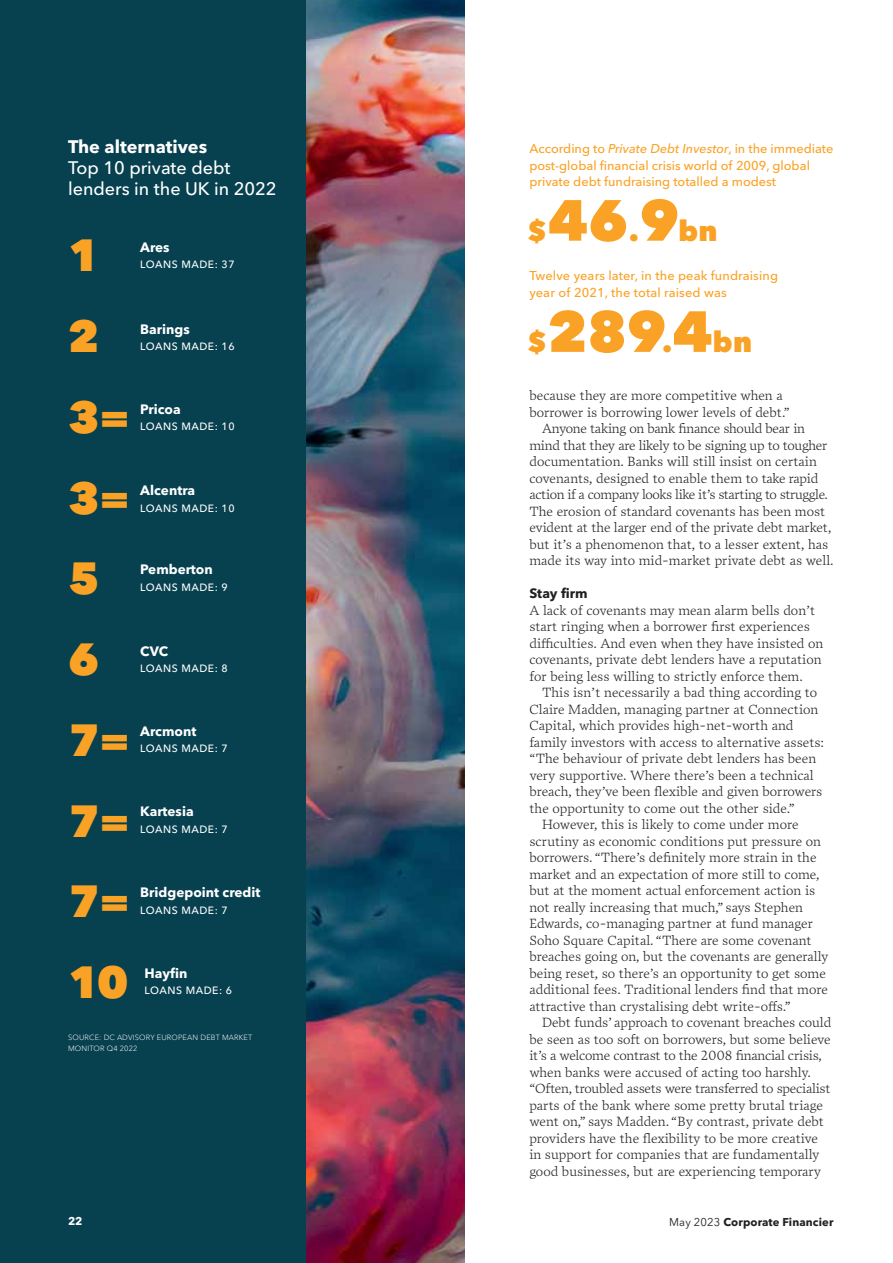
<style>
.page{position:relative;width:893px;height:1263px;background:#fff}
.page>*{position:absolute;margin:0;border:0;box-sizing:border-box;transform-origin:0 0}
.t1{font:800 44.7px "Avenir Next LT Pro";color:#faa225}
.t2{font:800 28.65px "Avenir Next LT Pro";color:#faa225}
.t3{font:500 18px/21px "Avenir Next LT Pro";color:#fff}
.t4{font:700 18px "Avenir Next LT Pro";color:#fff}
.t5{font:300 13.5px/16.5px "Prensa";color:#231f20}
.t6{font:300 13.5px "Prensa";letter-spacing:-.02em;color:#231f20}
.t7{font:700 13.5px "Avenir Next LT Pro";color:#fff}
.t8{font:300 13.5px "Prensa";letter-spacing:-.03em;color:#231f20}
.t9{font:700 13.5px "Avenir Next LT Pro";color:#231f20}
.t10{font:500 12.75px/16.5px "Avenir Next LT Pro";color:#faa225}
.t11{font:700 11.25px "Avenir Next LT Pro";letter-spacing:.01em;color:#231f20}
.t12{font:700 11.25px "Avenir Next LT Pro";color:#fff}
.t13{font:500 10.5px "Avenir Next LT Pro";letter-spacing:.05em;color:#fff}
.t14{font:300 7.5px/10.5px "Avenir Next LT Pro";letter-spacing:.02em;color:#fff}
.s1{font-style:italic}
.s2{font-size:57.3px}
.s3{font-weight:400}
</style>
<div class="page">
<div style="left:0;top:0;width:306px;height:1263px;background:#07404f"></div>
<img style="left:306px;top:0;width:159px;height:1263px">
<h3 class="t4" style="left:68px;top:138px;width:141px">The alternatives</h3>
<h3 class="t3" style="left:68px;top:159px;width:210px">Top 10 private debt lenders in the UK in 2022</h3>
<h1 class="t1" style="left:68px;top:230px;width:33px">1</h1>
<p class="t7" style="left:140px;top:241px;width:31px">Ares</p>
<p class="t13" style="left:140px;top:260px;width:96px">LOANS MADE: 37</p>
<h1 class="t1" style="left:68px;top:311px;width:33px">2</h1>
<p class="t7" style="left:140px;top:323px;width:51px">Barings</p>
<p class="t13" style="left:140px;top:342px;width:96px">LOANS MADE: 16</p>
<h1 class="t1" style="left:68px;top:391px;width:63px">3=</h1>
<p class="t7" style="left:140px;top:402px;width:42px">Pricoa</p>
<p class="t13" style="left:140px;top:422px;width:96px">LOANS MADE: 10</p>
<h1 class="t1" style="left:68px;top:472px;width:63px">3=</h1>
<p class="t7" style="left:140px;top:484px;width:56px">Alcentra</p>
<p class="t13" style="left:140px;top:504px;width:96px">LOANS MADE: 10</p>
<h1 class="t1" style="left:68px;top:553px;width:33px">5</h1>
<h1 class="t1" style="left:68px;top:634px;width:33px">6</h1>
<p class="t7" style="left:140px;top:563px;width:74px">Pemberton</p>
<p class="t13" style="left:140px;top:583px;width:89px">LOANS MADE: 9</p>
<p class="t7" style="left:140px;top:644px;width:29px">CVC</p>
<p class="t13" style="left:140px;top:664px;width:89px">LOANS MADE: 8</p>
<h1 class="t1" style="left:68px;top:714px;width:63px">7=</h1>
<p class="t7" style="left:140px;top:724px;width:58px">Arcmont</p>
<p class="t13" style="left:140px;top:744px;width:89px">LOANS MADE: 7</p>
<h1 class="t1" style="left:68px;top:795px;width:63px">7=</h1>
<p class="t7" style="left:140px;top:805px;width:55px">Kartesia</p>
<p class="t13" style="left:140px;top:825px;width:89px">LOANS MADE: 7</p>
<h1 class="t1" style="left:68px;top:876px;width:63px">7=</h1>
<p class="t7" style="left:140px;top:886px;width:122px">Bridgepoint credit</p>
<p class="t13" style="left:140px;top:905px;width:89px">LOANS MADE: 7</p>
<h1 class="t1" style="left:68px;top:957px;width:62px">10</h1>
<p class="t7" style="left:145px;top:966px;width:44px">Hayfin</p>
<p class="t13" style="left:145px;top:986px;width:89px">LOANS MADE: 6</p>
<p class="t14" style="left:68px;top:1033px;width:186px">SOURCE: DC ADVISORY EUROPEAN DEBT MARKET<br>MONITOR Q4 2022</p>
<p class="t10" style="left:529px;top:142px;width:306px">According to <span class="s1">Private Debt Investor</span>, in the immediate post-global financial crisis world of 2009, global private debt fundraising totalled a modest</p>
<h2 class="t2" style="left:527px;top:214px;width:192px">$<span class="s2">46</span>.<span class="s2">9</span>bn</h2>
<p class="t10" style="left:529px;top:268px;width:250px">Twelve years later, in the peak fundraising year of 2021, the total raised was</p>
<h2 class="t2" style="left:527px;top:325px;width:226px">$<span class="s2">289</span>.<span class="s2">4</span>bn</h2>
<p class="t5" style="left:529px;top:388px;width:255px">because they are more competitive when a</p>
<p class="t5" style="left:529px;top:405px;width:262px">borrower is borrowing lower levels of debt.”</p>
<p class="t6" style="left:542px;top:423px;width:264px">Anyone taking on bank finance should bear in</p>
<p class="t6" style="left:529px;top:440px;width:300px">mind that they are likely to be signing up to tougher</p>
<p class="t5" style="left:529px;top:454px;width:289px">documentation. Banks will still insist on certain</p>
<p class="t5" style="left:529px;top:471px;width:290px">covenants, designed to enable them to take rapid</p>
<p class="t8" style="left:529px;top:489px;width:300px">action if a company looks like it’s starting to struggle.</p>
<p class="t5" style="left:529px;top:504px;width:297px">The erosion of standard covenants has been most</p>
<p class="t5" style="left:529px;top:520px;width:304px">evident at the larger end of the private debt market,</p>
<p class="t5" style="left:529px;top:537px;width:300px">but it’s a phenomenon that, to a lesser extent, has</p>
<p class="t5" style="left:529px;top:553px;width:306px">made its way into mid-market private debt as well.</p>
<p class="t9" style="left:529px;top:587px;width:60px">Stay firm</p>
<p class="t5" style="left:529px;top:603px;width:295px">A lack of covenants may mean alarm bells don’t start ringing when a borrower first experiences difficulties. And even when they have insisted on covenants, private debt lenders have a reputation for being less willing to strictly enforce them.</p>
<p class="t5" style="left:542px;top:685px;width:276px">This isn’t necessarily a bad thing according to</p>
<p class="t5" style="left:529px;top:702px;width:290px">Claire Madden, managing partner at Connection</p>
<p class="t5" style="left:529px;top:718px;width:266px">Capital, which provides high-net-worth and</p>
<p class="t5" style="left:529px;top:735px;width:296px">family investors with access to alternative assets:</p>
<p class="t5" style="left:529px;top:751px;width:288px">“The behaviour of private debt lenders has been</p>
<p class="t5" style="left:529px;top:768px;width:286px">very supportive. Where there’s been a technical</p>
<p class="t5" style="left:529px;top:784px;width:294px">breach, they’ve been flexible and given borrowers</p>
<p class="t5" style="left:529px;top:801px;width:267px">the opportunity to come out the other side.”</p>
<p class="t5" style="left:542px;top:817px;width:258px">However, this is likely to come under more</p>
<p class="t5" style="left:529px;top:834px;width:293px">scrutiny as economic conditions put pressure on</p>
<p class="t5" style="left:529px;top:850px;width:289px">borrowers. “There’s definitely more strain in the</p>
<p class="t5" style="left:529px;top:867px;width:292px">market and an expectation of more still to come,</p>
<p class="t5" style="left:529px;top:883px;width:287px">but at the moment actual enforcement action is</p>
<p class="t5" style="left:529px;top:900px;width:275px">not really increasing that much,” says Stephen</p>
<p class="t5" style="left:529px;top:916px;width:285px">Edwards, co-managing partner at fund manager</p>
<p class="t5" style="left:529px;top:933px;width:284px">Soho Square Capital. “There are some covenant</p>
<p class="t5" style="left:529px;top:949px;width:301px">breaches going on, but the covenants are generally</p>
<p class="t5" style="left:529px;top:966px;width:298px">being reset, so there’s an opportunity to get some</p>
<p class="t5" style="left:529px;top:982px;width:300px">additional fees. Traditional lenders find that more</p>
<p class="t5" style="left:529px;top:999px;width:263px">attractive than crystalising debt write-offs.”</p>
<p class="t5" style="left:542px;top:1015px;width:291px">Debt funds’ approach to covenant breaches could</p>
<p class="t5" style="left:529px;top:1032px;width:303px">be seen as too soft on borrowers, but some believe</p>
<p class="t6" style="left:529px;top:1050px;width:294px">it’s a welcome contrast to the 2008 financial crisis,</p>
<p class="t5" style="left:529px;top:1065px;width:283px">when banks were accused of acting too harshly.</p>
<p class="t6" style="left:529px;top:1083px;width:303px">“Often, troubled assets were transferred to specialist</p>
<p class="t5" style="left:529px;top:1098px;width:295px">parts of the bank where some pretty brutal triage</p>
<p class="t5" style="left:529px;top:1114px;width:296px">went on,” says Madden. “By contrast, private debt</p>
<p class="t5" style="left:529px;top:1131px;width:290px">providers have the flexibility to be more creative</p>
<p class="t5" style="left:529px;top:1147px;width:292px">in support for companies that are fundamentally</p>
<p class="t5" style="left:529px;top:1164px;width:293px">good businesses, but are experiencing temporary</p>
<p class="t12" style="left:68px;top:1216px;width:16px">22</p>
<p class="t11" style="left:669px;top:1216px;width:166px"><span class="s3">May 2023</span> Corporate Financier</p>
</div>
